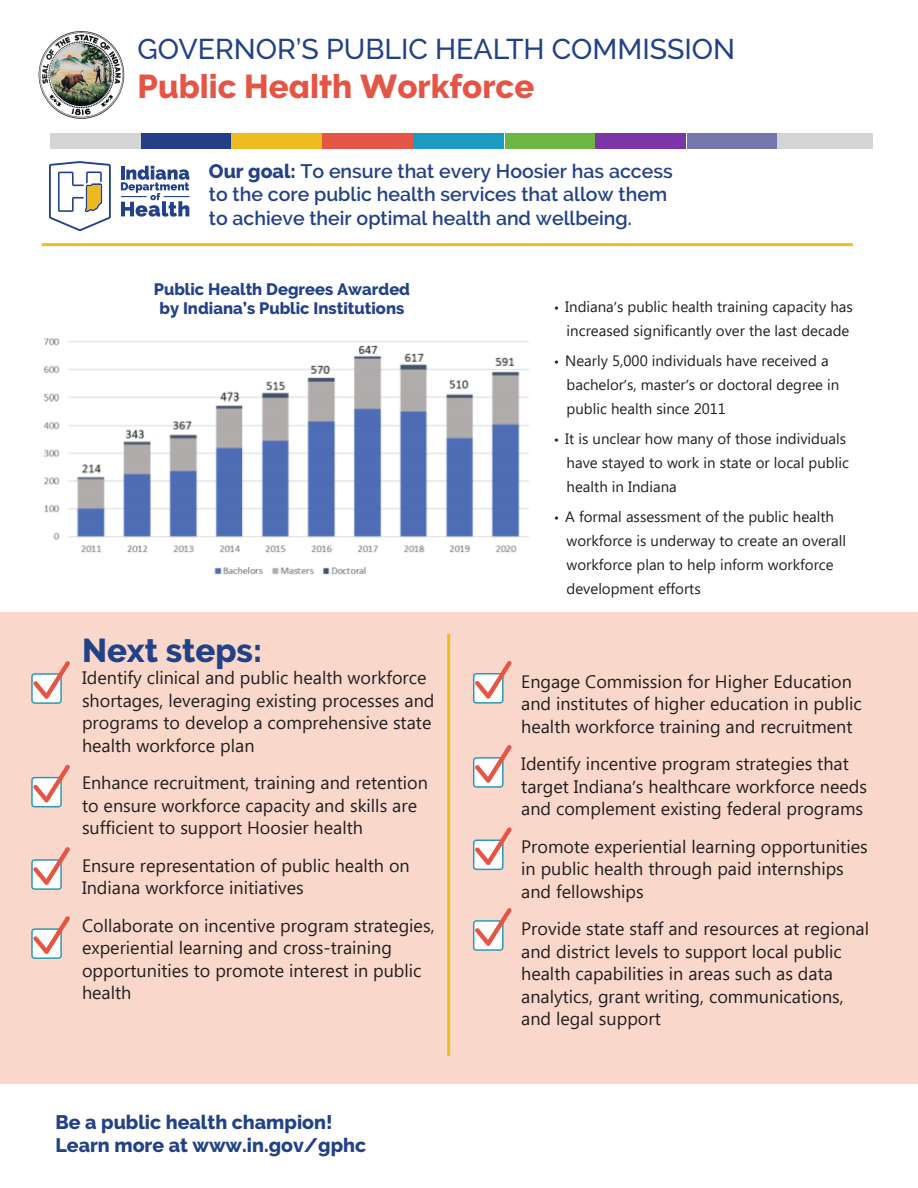
<style>
.page{position:relative;width:918px;height:1188px;background:#fff}
.page>*{position:absolute;margin:0;border:0;box-sizing:border-box;transform-origin:0 0}
.t1{font:800 33px "Raleway";color:#e55546}
.t2{font:800 33px "Raleway";color:#224187}
.t3{font:500 28.5px "Raleway";color:#224187}
.t4{font:600 19.5px/23.4px "Raleway";color:#224187}
.t5{font:800 19.5px/23.4px "Raleway";color:#224187}
.t6{font:18px/22.5px "Segoe UI";color:#231f20}
.t7{font:800 16.5px/19.5px "Raleway";color:#224187;text-align:center}
.t8{font:15px/24px "Segoe UI";color:#231f20}
.s1{font-weight:800}
.s2{font-family:"Myriad Pro"}
</style>
<div class="page">
<div style="left:141px;top:133px;width:91px;height:16px;background:#234087"></div>
<div style="left:50px;top:133px;width:91px;height:16px;background:#d4d5d5"></div>
<div style="left:232px;top:133px;width:90px;height:16px;background:#efbc20"></div>
<div style="left:322px;top:133px;width:91px;height:16px;background:#e55546"></div>
<div style="left:414px;top:133px;width:90px;height:16px;background:#1e9bc1"></div>
<div style="left:505px;top:133px;width:91px;height:16px;background:#6bb644"></div>
<div style="left:596px;top:133px;width:90px;height:16px;background:#7c35a6"></div>
<div style="left:687px;top:133px;width:91px;height:16px;background:#7477a9"></div>
<div style="left:778px;top:133px;width:95px;height:16px;background:#d4d5d5"></div>
<hr style="left:42px;top:243px;width:811px;height:3px;background:#efbc20">
<svg style="left:49px;top:161px;width:62px;height:70px"></svg>
<svg style="left:121px;top:166px;width:69px;height:51px"></svg>
<img style="left:38px;top:31px;width:87px;height:88px">
<div style="left:0;top:612px;width:918px;height:471px;background:#f9d8cb"></div>
<hr style="left:447px;top:634px;width:3px;height:422px;background:#efbc20">
<div style="left:32px;top:674px;width:29px;height:29px;background:#fff;border-radius:3px"></div>
<div style="left:31px;top:673px;width:31px;height:31px;border:1px solid #2a97b5;border-radius:3px"></div>
<svg style="left:33px;top:661px;width:37px;height:38px"></svg>
<div style="left:32px;top:778px;width:29px;height:29px;background:#fff;border-radius:3px"></div>
<div style="left:31px;top:777px;width:31px;height:30px;border:1px solid #2a97b5;border-radius:3px"></div>
<svg style="left:33px;top:764px;width:37px;height:38px"></svg>
<div style="left:32px;top:860px;width:29px;height:29px;background:#fff;border-radius:3px"></div>
<div style="left:31px;top:859px;width:31px;height:31px;border:1px solid #2a97b5;border-radius:3px"></div>
<svg style="left:33px;top:847px;width:37px;height:38px"></svg>
<div style="left:32px;top:929px;width:29px;height:29px;background:#fff;border-radius:3px"></div>
<div style="left:31px;top:928px;width:31px;height:31px;border:1px solid #2a97b5;border-radius:3px"></div>
<svg style="left:33px;top:916px;width:37px;height:38px"></svg>
<div style="left:474px;top:674px;width:29px;height:29px;background:#fff;border-radius:3px"></div>
<div style="left:473px;top:673px;width:31px;height:31px;border:1px solid #2a97b5;border-radius:3px"></div>
<svg style="left:475px;top:661px;width:37px;height:38px"></svg>
<div style="left:474px;top:758px;width:29px;height:29px;background:#fff;border-radius:3px"></div>
<div style="left:473px;top:757px;width:31px;height:31px;border:1px solid #2a97b5;border-radius:3px"></div>
<svg style="left:475px;top:745px;width:37px;height:38px"></svg>
<div style="left:474px;top:840px;width:29px;height:29px;background:#fff;border-radius:3px"></div>
<div style="left:473px;top:840px;width:31px;height:30px;border:1px solid #2a97b5;border-radius:3px"></div>
<svg style="left:475px;top:827px;width:37px;height:38px"></svg>
<div style="left:474px;top:921px;width:29px;height:29px;background:#fff;border-radius:3px"></div>
<div style="left:473px;top:920px;width:31px;height:31px;border:1px solid #2a97b5;border-radius:3px"></div>
<svg style="left:475px;top:908px;width:37px;height:38px"></svg>
<img style="left:43px;top:338px;width:486px;height:237px">
<h2 class="t3" style="left:138px;top:32px;width:599px">GOVERNOR’S PUBLIC HEALTH COMMISSION</h2>
<h1 class="t1" style="left:138px;top:67px;width:398px">Public Health Workforce</h1>
<p class="t4" style="left:209px;top:159px;width:465px"><span class="s1">Our goal:</span> To ensure that every Hoosier has access to the core public health services that allow them to achieve their optimal health and wellbeing.</p>
<p class="t7" style="left:154px;top:280px;width:258px">Public Health Degrees Awarded by Indiana’s Public Institutions</p>
<h1 class="t2" style="left:82px;top:631px;width:182px">Next steps:</h1>
<p class="t6" style="left:82px;top:667px;width:354px">Identify clinical and public health workforce shortages, leveraging existing processes and programs to develop a comprehensive state health workforce plan</p>
<p class="t6" style="left:82px;top:772px;width:348px">Enhance recruitment, training and retention to ensure workforce capacity and skills are sufficient to support Hoosier health</p>
<p class="t6" style="left:82px;top:854px;width:329px">Ensure representation of public health on<br>Indiana workforce initiatives</p>
<p class="t6" style="left:82px;top:914px;width:354px">Collaborate on incentive program strategies, experiential learning and cross-training opportunities to promote interest in public health</p>
<p class="t5" style="left:56px;top:1110px;width:312px">Be a public health champion!<br>Learn more at www.in.gov/gphc</p>
<p class="t8" style="left:555px;top:294px;width:300px;text-align:center"><span class="s2">•</span> Indiana<span class="s2">’</span>s public health training capacity has increased significantly over the last decade</p>
<p class="t8" style="left:567px;top:348px;width:274px;text-indent:-12px"><span class="s2">•</span> Nearly 5,000 individuals have received a bachelor<span class="s2">’</span>s, master<span class="s2">’</span>s or doctoral degree in public health since 2011</p>
<p class="t8" style="left:567px;top:426px;width:284px;text-indent:-12px"><span class="s2">•</span> It is unclear how many of those individuals have stayed to work in state or local public health in Indiana</p>
<p class="t8" style="left:567px;top:504px;width:281px;text-indent:-12px"><span class="s2">•</span> A formal assessment of the public health workforce is underway to create an overall workforce plan to help inform workforce development efforts</p>
<p class="t6" style="left:521px;top:670px;width:342px">Engage Commission for Higher Education and institutes of higher education in public health workforce training and recruitment</p>
<p class="t6" style="left:521px;top:753px;width:347px">Identify incentive program strategies that target Indiana<span class="s2">’</span>s healthcare workforce needs and complement existing federal programs</p>
<p class="t6" style="left:521px;top:835px;width:348px">Promote experiential learning opportunities in public health through paid internships and fellowships</p>
<p class="t6" style="left:521px;top:918px;width:349px">Provide state staff and resources at regional and district levels to support local public health capabilities in areas such as data analytics, grant writing, communications, and legal support</p>
</div>
